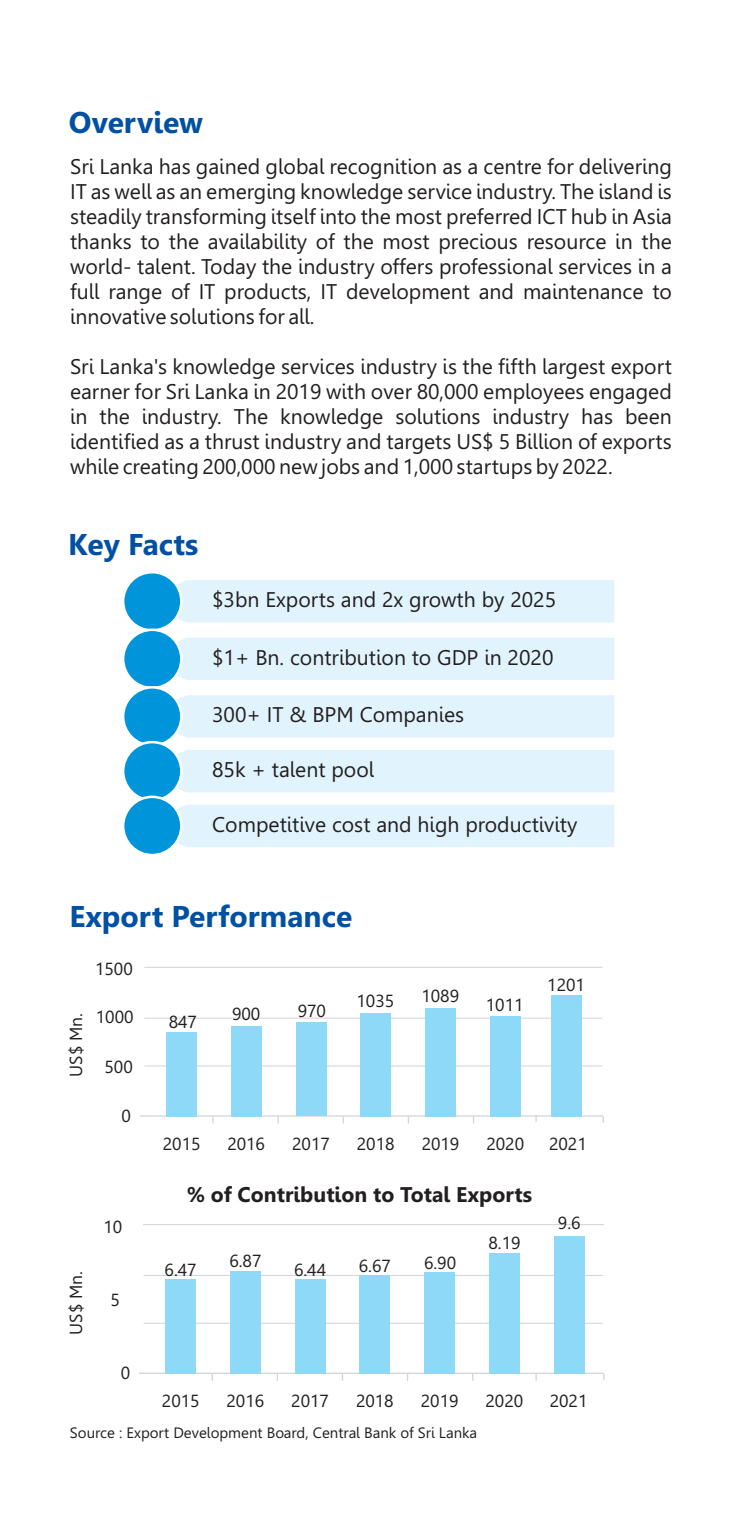
<style>
.page{position:relative;width:747px;height:1534px;background:#fff}
.page>*{position:absolute;margin:0;border:0;box-sizing:border-box;transform-origin:0 0}
.t1{font:700 30px "Leelawadee";color:#0050a3}
.t2{font:21.25px/25px "Leelawadee";color:#231f20;text-align:justify}
.t3{font:700 21.25px "Leelawadee";color:#231f20}
.t4{font:17.5px "Leelawadee";color:#231f20}
.t5{font:15px "Leelawadee";color:#231f20}
</style>
<div class="page">
<hr style="left:144px;top:1017px;width:458px;height:1px;background:#d1d3d4">
<hr style="left:143px;top:1224px;width:461px;height:1px;background:#d1d3d4">
<div style="left:177px;top:580px;width:437px;height:42px;background:#e1f4fd"></div>
<div style="left:122px;top:571px;width:60px;height:60px;background:#0095da;border:2px solid #fff;border-radius:50%"></div>
<div style="left:177px;top:638px;width:437px;height:42px;background:#e1f4fd"></div>
<div style="left:122px;top:628px;width:60px;height:61px;background:#0095da;border:2px solid #fff;border-radius:50%"></div>
<div style="left:177px;top:695px;width:437px;height:42px;background:#e1f4fd"></div>
<div style="left:122px;top:686px;width:60px;height:60px;background:#0095da;border:2px solid #fff;border-radius:50%"></div>
<div style="left:177px;top:750px;width:437px;height:42px;background:#e1f4fd"></div>
<div style="left:122px;top:740px;width:60px;height:61px;background:#0095da;border:2px solid #fff;border-radius:50%"></div>
<div style="left:177px;top:805px;width:437px;height:42px;background:#e1f4fd"></div>
<div style="left:122px;top:795px;width:60px;height:61px;background:#0095da;border:2px solid #fff;border-radius:50%"></div>
<hr style="left:140px;top:1115px;width:463px;height:1px;background:#d1d3d4">
<svg style="left:212px;top:1116px;width:2px;height:7px"></svg>
<svg style="left:277px;top:1116px;width:2px;height:7px"></svg>
<svg style="left:342px;top:1116px;width:2px;height:7px"></svg>
<hr style="left:144px;top:1065px;width:458px;height:1px;background:#d1d3d4">
<hr style="left:144px;top:966px;width:458px;height:1px;background:#d1d3d4">
<div style="left:166px;top:1031px;width:31px;height:85px;background:#8ed8f8"></div>
<div style="left:231px;top:1025px;width:31px;height:91px;background:#8ed8f8"></div>
<div style="left:295px;top:1022px;width:31px;height:94px;background:#8ed8f8"></div>
<div style="left:360px;top:1013px;width:31px;height:103px;background:#8ed8f8"></div>
<div style="left:425px;top:1007px;width:31px;height:109px;background:#8ed8f8"></div>
<div style="left:490px;top:1015px;width:30px;height:101px;background:#8ed8f8"></div>
<hr style="left:139px;top:1372px;width:465px;height:1px;background:#d1d3d4">
<svg style="left:211px;top:1373px;width:2px;height:7px"></svg>
<hr style="left:143px;top:1322px;width:460px;height:1px;background:#d1d3d4">
<hr style="left:143px;top:1274px;width:460px;height:1px;background:#d1d3d4">
<div style="left:165px;top:1279px;width:31px;height:94px;background:#8ed8f8"></div>
<div style="left:230px;top:1271px;width:31px;height:102px;background:#8ed8f8"></div>
<div style="left:295px;top:1279px;width:31px;height:94px;background:#8ed8f8"></div>
<div style="left:359px;top:1275px;width:31px;height:98px;background:#8ed8f8"></div>
<div style="left:424px;top:1271px;width:31px;height:102px;background:#8ed8f8"></div>
<div style="left:489px;top:1252px;width:31px;height:121px;background:#8ed8f8"></div>
<div style="left:554px;top:1235px;width:30px;height:138px;background:#8ed8f8"></div>
<div style="left:551px;top:994px;width:31px;height:122px;background:#8ed8f8"></div>
<h1 class="t1" style="left:69px;top:104px;width:136px">Overview</h1>
<p class="t2" style="left:70px;top:154px;width:603px">Sri Lanka has gained global recognition as a centre for delivering IT as well as an emerging knowledge service industry. The island is steadily transforming itself into the most preferred ICT hub in Asia thanks to the availability of the most precious resource in the world- talent. Today the industry offers professional services in a full range of IT products, IT development and maintenance to innovative solutions for all.</p>
<p class="t2" style="left:70px;top:354px;width:603px">Sri Lanka's knowledge services industry is the fifth largest export earner for Sri Lanka in 2019 with over 80,000 employees engaged in the industry. The knowledge solutions industry has been identified as a thrust industry and targets US$ 5 Billion of exports while creating 200,000 new jobs and 1,000 startups by 2022.</p>
<h1 class="t1" style="left:68px;top:526px;width:131px">Key Facts</h1>
<p class="t2" style="left:212px;top:587px;width:345px">$3bn Exports and 2x growth by 2025</p>
<p class="t2" style="left:212px;top:644px;width:343px">$1+ Bn. contribution to GDP in 2020</p>
<p class="t2" style="left:212px;top:702px;width:253px">300+ IT &amp; BPM Companies</p>
<p class="t2" style="left:212px;top:757px;width:164px">85k + talent pool</p>
<p class="t2" style="left:212px;top:811px;width:367px">Competitive cost and high productivity</p>
<h1 class="t1" style="left:69px;top:898px;width:284px">Export Performance</h1>
<p class="t4" style="left:95px;top:958px;width:39px">1500</p>
<p class="t4" style="left:65px;top:1076px;width:65px;rotate:-90deg">US$ Mn.</p>
<p class="t4" style="left:96px;top:1006px;width:39px">1000</p>
<p class="t4" style="left:104px;top:1055px;width:30px">500</p>
<p class="t4" style="left:122px;top:1105px;width:11px">0</p>
<p class="t4" style="left:65px;top:1334px;width:65px;rotate:-90deg">US$ Mn.</p>
<p class="t4" style="left:103px;top:1216px;width:20px">10</p>
<p class="t4" style="left:110px;top:1289px;width:11px">5</p>
<p class="t4" style="left:121px;top:1362px;width:11px">0</p>
<p class="t4" style="left:169px;top:1011px;width:30px">847</p>
<p class="t4" style="left:232px;top:1003px;width:30px">900</p>
<p class="t4" style="left:298px;top:1000px;width:30px">970</p>
<p class="t4" style="left:356px;top:990px;width:39px">1035</p>
<p class="t4" style="left:421px;top:985px;width:39px">1089</p>
<p class="t4" style="left:486px;top:994px;width:39px">1011</p>
<p class="t4" style="left:163px;top:1132px;width:39px">2015</p>
<p class="t4" style="left:227px;top:1132px;width:39px">2016</p>
<p class="t4" style="left:292px;top:1132px;width:39px">2017</p>
<p class="t4" style="left:357px;top:1132px;width:39px">2018</p>
<p class="t4" style="left:421px;top:1132px;width:39px">2019</p>
<p class="t4" style="left:486px;top:1132px;width:39px">2020</p>
<p class="t3" style="left:187px;top:1181px;width:347px">% of Contribution to Total Exports</p>
<p class="t4" style="left:229px;top:1250px;width:34px">6.87</p>
<p class="t4" style="left:359px;top:1255px;width:34px">6.67</p>
<p class="t4" style="left:424px;top:1251px;width:34px">6.90</p>
<p class="t4" style="left:165px;top:1259px;width:34px">6.47</p>
<p class="t4" style="left:294px;top:1258px;width:34px">6.44</p>
<p class="t4" style="left:488px;top:1231px;width:34px">8.19</p>
<p class="t4" style="left:162px;top:1389px;width:39px">2015</p>
<p class="t4" style="left:226px;top:1389px;width:39px">2016</p>
<p class="t4" style="left:291px;top:1389px;width:39px">2017</p>
<p class="t4" style="left:356px;top:1389px;width:39px">2018</p>
<p class="t4" style="left:421px;top:1389px;width:39px">2019</p>
<p class="t4" style="left:485px;top:1389px;width:39px">2020</p>
<p class="t5" style="left:70px;top:1423px;width:409px">Source : Export Development Board, Central Bank of Sri Lanka</p>
<p class="t4" style="left:547px;top:974px;width:39px">1201</p>
<p class="t4" style="left:549px;top:1132px;width:39px">2021</p>
<p class="t4" style="left:558px;top:1212px;width:24px">9.6</p>
<p class="t4" style="left:549px;top:1389px;width:39px">2021</p>
</div>
